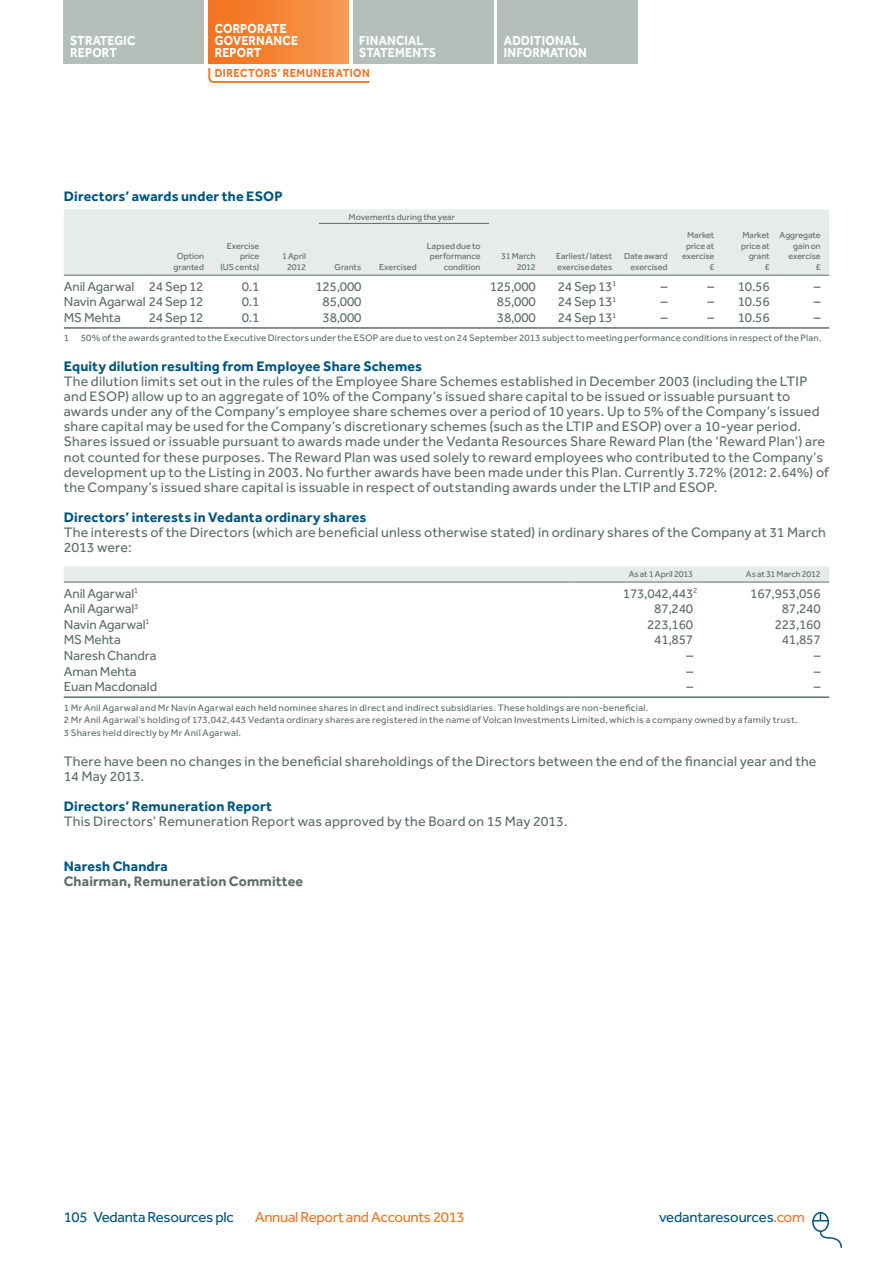
<style>
.page{position:relative;width:893px;height:1263px;background:#fff}
.page>*{position:absolute;margin:0;border:0;box-sizing:border-box;transform-origin:0 0}
.t1{font:15px "Effra";letter-spacing:-.02em;color:#005581}
.t2{font:15px "Effra";letter-spacing:-.02em;color:#f47421}
.t3{font:14.25px/15px "Effra";letter-spacing:.015em;color:#5e6e66}
.t4{font:700 14.25px "Effra";letter-spacing:.01em;color:#005581}
.t5{font:700 14.25px "Effra";letter-spacing:.01em;color:#5e6e66}
.t6{font:13.5px "Effra";letter-spacing:-.02em;color:#5e6e66}
.t7{font:700 13.5px/12px "Effra";letter-spacing:.02em;color:#fff;scale:.9 1}
.t8{font:700 12px "Effra";letter-spacing:.045em;color:#f47421;scale:.9 1}
.t9{font:9.75px/12.8px "Effra";letter-spacing:.025em;color:#5e6e66}
.t10{font:9px/10.5px "Effra";letter-spacing:-.005em;color:#5e6e66;text-align:right}
.s1{color:#f47421}
</style>
<div class="page">
<div style="left:812px;top:1212px;width:17px;height:20px;border:2px solid #005581;border-radius:50%"></div>
<svg style="left:813px;top:1212px;width:15px;height:9px"></svg>
<svg style="left:819px;top:1230px;width:23px;height:18px"></svg>
<div style="left:64px;top:0;width:140px;height:64px;background:#b4bfba"></div>
<div style="left:208px;top:0;width:141px;height:64px;background:linear-gradient(to right,#f3701a,#f89b53)"></div>
<div style="left:353px;top:0;width:140px;height:64px;background:#b4bfba"></div>
<div style="left:497px;top:0;width:141px;height:64px;background:#b4bfba"></div>
<svg style="left:208px;top:68px;width:162px;height:15px"></svg>
<div style="left:64px;top:209px;width:765px;height:66px;background:#e7ebe9"></div>
<hr style="left:64px;top:327px;width:85px;height:2px;background:#5e6e66">
<hr style="left:149px;top:327px;width:64px;height:2px;background:#5e6e66">
<hr style="left:213px;top:327px;width:55px;height:2px;background:#5e6e66">
<hr style="left:268px;top:327px;width:47px;height:2px;background:#5e6e66">
<hr style="left:315px;top:327px;width:55px;height:2px;background:#5e6e66">
<hr style="left:370px;top:327px;width:55px;height:2px;background:#5e6e66">
<hr style="left:425px;top:327px;width:64px;height:2px;background:#5e6e66">
<hr style="left:489px;top:327px;width:55px;height:2px;background:#5e6e66">
<hr style="left:544px;top:327px;width:77px;height:2px;background:#5e6e66">
<hr style="left:621px;top:327px;width:55px;height:2px;background:#5e6e66">
<hr style="left:676px;top:327px;width:47px;height:2px;background:#5e6e66">
<hr style="left:723px;top:327px;width:55px;height:2px;background:#5e6e66">
<hr style="left:778px;top:327px;width:51px;height:2px;background:#5e6e66">
<hr style="left:64px;top:275px;width:85px;height:1px;background:#5e6e66">
<hr style="left:149px;top:275px;width:64px;height:1px;background:#5e6e66">
<hr style="left:213px;top:275px;width:55px;height:1px;background:#5e6e66">
<hr style="left:268px;top:275px;width:47px;height:1px;background:#5e6e66">
<hr style="left:315px;top:275px;width:55px;height:1px;background:#5e6e66">
<hr style="left:370px;top:275px;width:55px;height:1px;background:#5e6e66">
<hr style="left:425px;top:275px;width:64px;height:1px;background:#5e6e66">
<hr style="left:489px;top:275px;width:55px;height:1px;background:#5e6e66">
<hr style="left:544px;top:275px;width:77px;height:1px;background:#5e6e66">
<hr style="left:621px;top:275px;width:55px;height:1px;background:#5e6e66">
<hr style="left:676px;top:275px;width:47px;height:1px;background:#5e6e66">
<hr style="left:723px;top:275px;width:55px;height:1px;background:#5e6e66">
<hr style="left:778px;top:275px;width:51px;height:1px;background:#5e6e66">
<hr style="left:319px;top:223px;width:170px;height:1px;background:#5e6e66">
<svg style="left:64px;top:566px;width:765px;height:16px;background:#e3e8e5"></svg>
<hr style="left:64px;top:696px;width:510px;height:2px;background:#5e6e66">
<hr style="left:574px;top:696px;width:128px;height:2px;background:#5e6e66">
<hr style="left:702px;top:696px;width:127px;height:2px;background:#5e6e66">
<hr style="left:64px;top:582px;width:510px;height:1px;background:#5e6e66">
<hr style="left:574px;top:582px;width:128px;height:1px;background:#5e6e66">
<hr style="left:702px;top:582px;width:127px;height:1px;background:#5e6e66">
<p class="t7" style="left:70px;top:35px;width:74px">STRATEGIC<br>REPORT</p>
<p class="t7" style="left:215px;top:23px;width:94px">CORPORATE<br>GOVERNANCE<br>REPORT</p>
<p class="t7" style="left:359px;top:35px;width:87px">FINANCIAL<br>STATEMENTS</p>
<p class="t7" style="left:504px;top:35px;width:94px">ADDITIONAL<br>INFORMATION</p>
<p class="t8" style="left:215px;top:66px;width:174px">DIRECTORS’ REMUNERATION</p>
<p class="t4" style="left:64px;top:187px;width:220px">Directors’ awards under the ESOP</p>
<p class="t10" style="left:349px;top:211px;width:108px">Movements during the year</p>
<p class="t10" style="left:173px;top:251px;width:32px;text-align:center">Option granted</p>
<p class="t10" style="left:220px;top:241px;width:41px">Exercise price<br>(US cents)</p>
<p class="t10" style="left:282px;top:251px;width:26px;text-align:center">1 April<br>2012</p>
<p class="t10" style="left:335px;top:262px;width:28px">Grants</p>
<p class="t10" style="left:379px;top:262px;width:39px">Exercised</p>
<p class="t10" style="left:427px;top:241px;width:55px">Lapsed due to performance condition</p>
<p class="t10" style="left:501px;top:251px;width:36px">31 March<br>2012</p>
<p class="t10" style="left:556px;top:251px;width:58px;text-align:left">Earliest/ latest exercise dates</p>
<p class="t10" style="left:624px;top:251px;width:45px">Date award exercised</p>
<p class="t10" style="left:682px;top:230px;width:34px">Market price at exercise £</p>
<p class="t10" style="left:741px;top:230px;width:30px">Market price at grant<br>£</p>
<p class="t10" style="left:780px;top:230px;width:43px">Aggregate gain on exercise<br>£</p>
<p class="t6" style="left:64px;top:278px;width:141px">Anil Agarwal 24 Sep 12</p>
<p class="t6" style="left:242px;top:278px;width:19px">0.1</p>
<p class="t6" style="left:315px;top:278px;width:47px">125,000</p>
<p class="t6" style="left:490px;top:278px;width:47px">125,000</p>
<p class="t6" style="left:558px;top:278px;width:60px">24 Sep 13<sup>1</sup></p>
<p class="t6" style="left:661px;top:278px;width:8px">–</p>
<p class="t6" style="left:708px;top:278px;width:64px">– 10.56</p>
<p class="t6" style="left:814px;top:278px;width:8px">–</p>
<p class="t6" style="left:64px;top:294px;width:141px">Navin Agarwal 24 Sep 12</p>
<p class="t6" style="left:242px;top:294px;width:19px">0.1</p>
<p class="t6" style="left:323px;top:294px;width:40px">85,000</p>
<p class="t6" style="left:497px;top:294px;width:40px">85,000</p>
<p class="t6" style="left:558px;top:294px;width:60px">24 Sep 13<sup>1</sup></p>
<p class="t6" style="left:661px;top:294px;width:8px">–</p>
<p class="t6" style="left:708px;top:294px;width:64px">– 10.56</p>
<p class="t6" style="left:814px;top:294px;width:8px">–</p>
<p class="t6" style="left:64px;top:310px;width:59px">MS Mehta</p>
<p class="t6" style="left:149px;top:310px;width:56px">24 Sep 12</p>
<p class="t6" style="left:242px;top:310px;width:19px">0.1</p>
<p class="t6" style="left:323px;top:310px;width:40px">38,000</p>
<p class="t6" style="left:497px;top:310px;width:40px">38,000</p>
<p class="t6" style="left:558px;top:310px;width:60px">24 Sep 13<sup>1</sup></p>
<p class="t6" style="left:661px;top:310px;width:8px">–</p>
<p class="t6" style="left:708px;top:310px;width:64px">– 10.56</p>
<p class="t6" style="left:814px;top:310px;width:8px">–</p>
<p class="t9" style="left:64px;top:332px;width:759px">1 50% of the awards granted to the Executive Directors under the ESOP are due to vest on 24 September 2013 subject to meeting performance conditions in respect of the Plan.</p>
<p class="t4" style="left:64px;top:358px;width:360px">Equity dilution resulting from Employee Share Schemes</p>
<p class="t3" style="left:64px;top:374px;width:767px">The dilution limits set out in the rules of the Employee Share Schemes established in December 2003 (including the LTIP and ESOP) allow up to an aggregate of 10% of the Company’s issued share capital to be issued or issuable pursuant to awards under any of the Company’s employee share schemes over a period of 10 years. Up to 5% of the Company’s issued share capital may be used for the Company’s discretionary schemes (such as the LTIP and ESOP) over a 10-year period.<br>Shares issued or issuable pursuant to awards made under the Vedanta Resources Share Reward Plan (the ‘Reward Plan’) are not counted for these purposes. The Reward Plan was used solely to reward employees who contributed to the Company’s development up to the Listing in 2003. No further awards have been made under this Plan. Currently 3.72% (2012: 2.64%) of the Company’s issued share capital is issuable in respect of outstanding awards under the LTIP and ESOP.</p>
<p class="t4" style="left:64px;top:508px;width:304px">Directors’ interests in Vedanta ordinary shares</p>
<p class="t3" style="left:64px;top:524px;width:764px">The interests of the Directors (which are beneficial unless otherwise stated) in ordinary shares of the Company at 31 March<br>2013 were:</p>
<p class="t10" style="left:629px;top:568px;width:66px">As at 1 April 2013</p>
<p class="t10" style="left:746px;top:568px;width:76px">As at 31 March 2012</p>
<p class="t6" style="left:64px;top:585px;width:76px">Anil Agarwal<sup>1</sup></p>
<p class="t6" style="left:623px;top:585px;width:76px">173,042,443<sup>2</sup></p>
<p class="t6" style="left:750px;top:585px;width:72px">167,953,056</p>
<p class="t6" style="left:64px;top:601px;width:76px">Anil Agarwal<sup>3</sup></p>
<p class="t6" style="left:654px;top:601px;width:40px">87,240</p>
<p class="t6" style="left:782px;top:601px;width:40px">87,240</p>
<p class="t6" style="left:64px;top:616px;width:87px">Navin Agarwal<sup>1</sup></p>
<p class="t6" style="left:647px;top:616px;width:47px">223,160</p>
<p class="t6" style="left:775px;top:616px;width:47px">223,160</p>
<p class="t6" style="left:64px;top:632px;width:59px">MS Mehta</p>
<p class="t6" style="left:654px;top:632px;width:40px">41,857</p>
<p class="t6" style="left:782px;top:632px;width:40px">41,857</p>
<p class="t6" style="left:64px;top:648px;width:94px">Naresh Chandra</p>
<p class="t6" style="left:686px;top:648px;width:8px">–</p>
<p class="t6" style="left:814px;top:648px;width:8px">–</p>
<p class="t6" style="left:64px;top:663px;width:74px">Aman Mehta</p>
<p class="t6" style="left:686px;top:663px;width:8px">–</p>
<p class="t6" style="left:814px;top:663px;width:8px">–</p>
<p class="t6" style="left:64px;top:679px;width:95px">Euan Macdonald</p>
<p class="t6" style="left:686px;top:679px;width:8px">–</p>
<p class="t6" style="left:814px;top:679px;width:8px">–</p>
<p class="t9" style="left:64px;top:701px;width:735px">1 Mr Anil Agarwal and Mr Navin Agarwal each held nominee shares in direct and indirect subsidiaries. These holdings are non-beneficial.<br>2 Mr Anil Agarwal’s holding of 173,042,443 Vedanta ordinary shares are registered in the name of Volcan Investments Limited, which is a company owned by a family trust.<br>3 Shares held directly by Mr Anil Agarwal.</p>
<p class="t3" style="left:64px;top:754px;width:754px">There have been no changes in the beneficial shareholdings of the Directors between the end of the financial year and the<br>14 May 2013.</p>
<p class="t4" style="left:64px;top:798px;width:210px">Directors’ Remuneration Report</p>
<p class="t3" style="left:64px;top:814px;width:505px">This Directors’ Remuneration Report was approved by the Board on 15 May 2013.</p>
<p class="t4" style="left:64px;top:858px;width:106px">Naresh Chandra</p>
<p class="t5" style="left:64px;top:873px;width:241px">Chairman, Remuneration Committee</p>
<p class="t1" style="left:64px;top:1208px;width:171px">105 Vedanta Resources plc</p>
<p class="t2" style="left:255px;top:1208px;width:211px">Annual Report and Accounts 2013</p>
<p class="t1" style="left:659px;top:1208px;width:147px">vedantaresources<span class="s1">.com</span></p>
</div>
